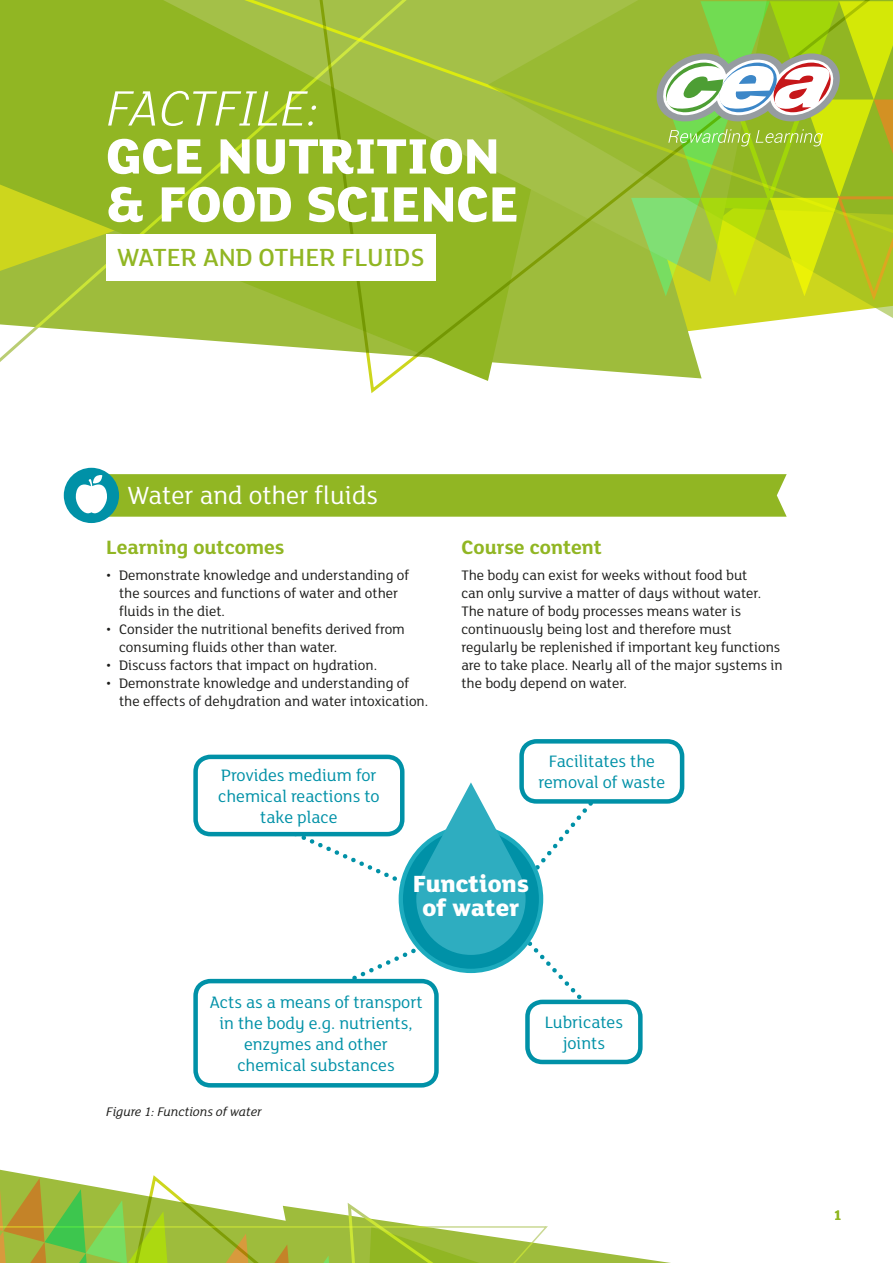
<style>
.page{position:relative;width:893px;height:1263px;background:#fff}
.page>*{position:absolute;margin:0;border:0;box-sizing:border-box;transform-origin:0 0}
.t1{font:800 54px/48px "FS Lola";color:#fff}
.t2{font:italic 300 54px "FS Lola";color:#fff}
.t3{font:500 27px "FS Lola";color:#91b623}
.t4{font:27px "FS Lola";color:#fff}
.t5{font:800 25.5px/24px "FS Lola";color:#fff;text-align:center}
.t6{font:700 21px "FS Lola";color:#91b623}
.t7{font:18px/21px "FS Lola";color:#0091a7;text-align:center}
.t8{font:15px/18px "FS Lola";color:#1d1d1b}
.t9{font:700 15px "FS Lola";color:#91b623}
.t10{font:italic 13.5px "FS Lola";color:#1d1d1b}
</style>
<div class="page">
<svg style="left:0;top:1169px;width:671px;height:94px"></svg>
<svg style="left:0;top:0;width:313px;height:362px;background:#a0bf3a"></svg>
<svg style="left:313px;top:0;width:580px;height:393px"></svg>
<div style="left:106px;top:234px;width:330px;height:47px;background:#fff"></div>
<svg style="left:631px;top:1px;width:262px;height:301px;background:#aaca3d"></svg>
<svg style="left:248px;top:760px;width:380px;height:247px"></svg>
<div style="left:527px;top:1002px;width:113px;height:60px;background:#fff;border-radius:15px"></div>
<div style="left:525px;top:1000px;width:118px;height:64px;border:4px solid #0091a7;border-radius:15px"></div>
<div style="left:196px;top:757px;width:206px;height:77px;background:#fff;border-radius:15px"></div>
<div style="left:193px;top:755px;width:211px;height:81px;border:4px solid #0091a7;border-radius:15px"></div>
<div style="left:196px;top:981px;width:240px;height:104px;background:#fff;border-radius:15px"></div>
<div style="left:193px;top:979px;width:246px;height:108px;border:4px solid #0091a7;border-radius:15px"></div>
<div style="left:522px;top:741px;width:160px;height:60px;background:#fff;border-radius:15px"></div>
<div style="left:519px;top:739px;width:165px;height:65px;border:4px solid #0091a7;border-radius:15px"></div>
<div style="left:64px;top:468px;width:55px;height:55px;background:#0091a7;border-radius:50%"></div>
<svg style="left:76px;top:474px;width:711px;height:43px;background:#91b830"></svg>
<h1 class="t2" style="left:106px;top:73px;width:214px">FACTFILE:</h1>
<h1 class="t1" style="left:106px;top:129px;width:414px">GCE NUTRITION &amp; FOOD SCIENCE</h1>
<h2 class="t3" style="left:117px;top:240px;width:309px">WATER AND OTHER FLUIDS</h2>
<h2 class="t4" style="left:128px;top:478px;width:252px">Water and other fluids</h2>
<h3 class="t6" style="left:106px;top:532px;width:180px">Learning outcomes</h3>
<p class="t8" style="left:119px;top:566px;width:292px;text-indent:-13px">• Demonstrate knowledge and understanding of the sources and functions of water and other fluids in the diet.</p>
<p class="t8" style="left:119px;top:620px;width:287px;text-indent:-13px">• Consider the nutritional benefits derived from consuming fluids other than water.</p>
<p class="t8" style="left:106px;top:656px;width:272px">• Discuss factors that impact on hydration.</p>
<p class="t8" style="left:119px;top:674px;width:311px;text-indent:-13px">• Demonstrate knowledge and understanding of the effects of dehydration and water intoxication.</p>
<p class="t7" style="left:218px;top:764px;width:163px">Provides medium for chemical reactions to take place</p>
<h3 class="t6" style="left:461px;top:532px;width:142px">Course content</h3>
<p class="t8" style="left:461px;top:566px;width:323px">The body can exist for weeks without food but<br>can only survive a matter of days without water.<br>The nature of body processes means water is continuously being lost and therefore must regularly be replenished if important key functions are to take place. Nearly all of the major systems in the body depend on water.</p>
<p class="t7" style="left:539px;top:749px;width:128px">Facilitates the removal of waste</p>
<h3 class="t5" style="left:413px;top:870px;width:118px">Functions of water</h3>
<p class="t7" style="left:209px;top:991px;width:215px">Acts as a means of transport in the body e.g. nutrients, enzymes and other chemical substances</p>
<p class="t10" style="left:106px;top:1103px;width:157px">Figure 1: Functions of water</p>
<p class="t7" style="left:545px;top:1011px;width:80px">Lubricates joints</p>
<p class="t9" style="left:834px;top:1205px;width:10px">1</p>
</div>
